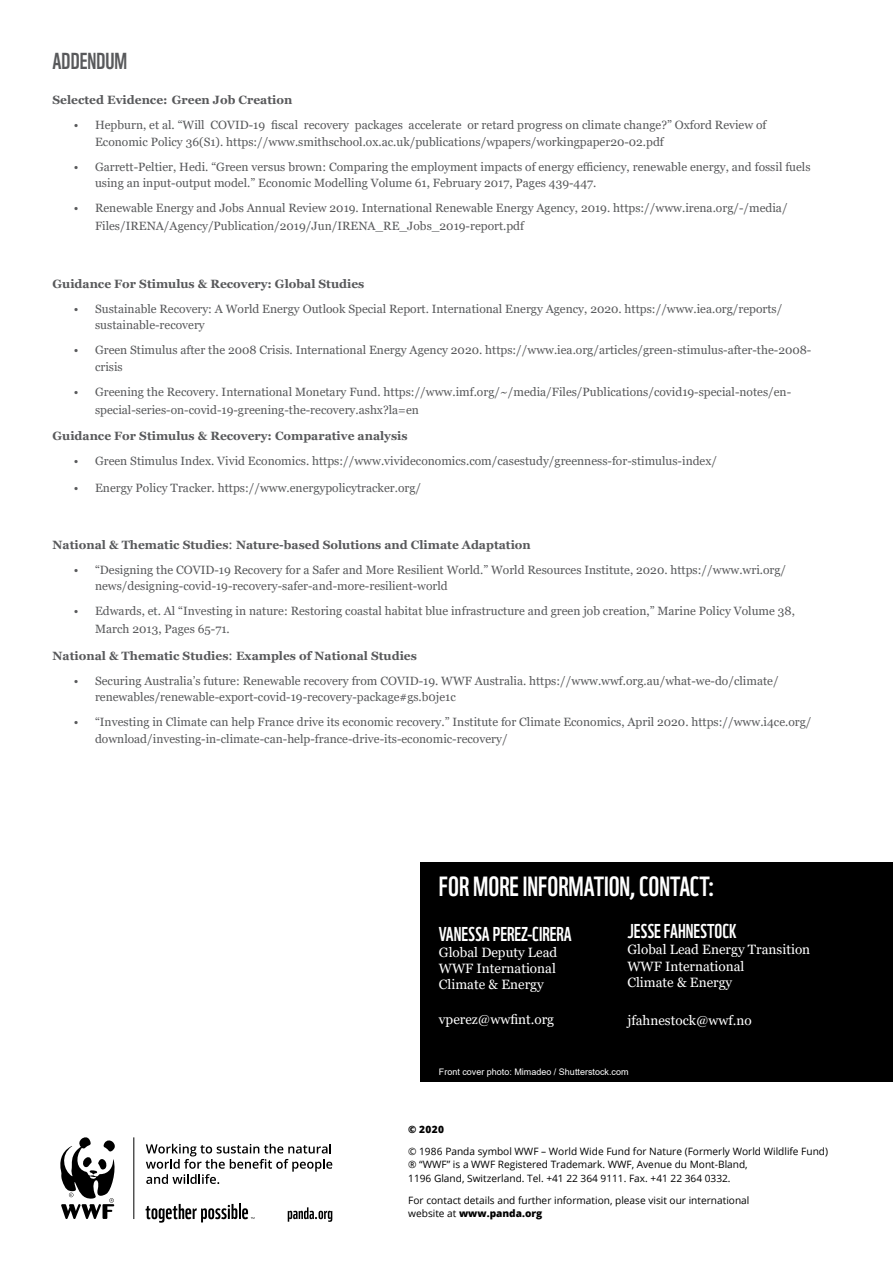
<style>
.page{position:relative;width:893px;height:1263px;background:#fff}
.page>*{position:absolute;margin:0;border:0;box-sizing:border-box;transform-origin:0 0}
.t1{font:27px "WWF";color:#fff}
.t2{font:22.5px "WWF";color:#58595b}
.t3{font:19.5px "WWF";color:#fff}
.t4{font:13.5px/16.2px "Georgia";color:#fff;text-align:justify}
.t5{font:12px/16.5px "Georgia";color:#58595b}
.t6{font:700 12px "Georgia";color:#58595b}
.t7{font:10.2px/13.5px "Open Sans";color:#000}
.t8{font:800 10.2px "Open Sans";color:#000}
.t9{font:9px "Arial";color:#fff}
.s1{font-weight:400;font-size:13.5px}
.s2{font-weight:800}
</style>
<div class="page">
<svg style="left:146px;top:1204px;width:108px;height:19px"></svg>
<svg style="left:60px;top:1137px;width:55px;height:82px"></svg>
<hr style="left:133px;top:1137px;width:1px;height:82px;background:#000">
<svg style="left:146px;top:1144px;width:186px;height:40px"></svg>
<svg style="left:288px;top:1207px;width:44px;height:15px"></svg>
<div style="left:420px;top:862px;width:473px;height:220px;background:#000"></div>
<h2 class="t2" style="left:53px;top:43px;width:76px">ADDENDUM</h2>
<p class="t6" style="left:53px;top:92px;width:241px">Selected Evidence: Green Job Creation</p>
<p class="t5" style="left:95px;top:117px;width:673px;text-indent:-21px">• Hepburn, et al. “Will COVID-19 fiscal recovery packages accelerate or retard progress on climate change?” Oxford Review of<br>Economic Policy 36(S1). https://www.smithschool.ox.ac.uk/publications/wpapers/workingpaper20-02.pdf</p>
<p class="t5" style="left:95px;top:159px;width:717px;text-indent:-21px">• Garrett-Peltier, Hedi. “Green versus brown: Comparing the employment impacts of energy efficiency, renewable energy, and fossil fuels using an input-output model.” Economic Modelling Volume 61, February 2017, Pages 439-447.</p>
<p class="t5" style="left:95px;top:199px;width:694px;line-height:18px;text-indent:-21px">• Renewable Energy and Jobs Annual Review 2019. International Renewable Energy Agency, 2019. https://www.irena.org/-/media/<br>Files/IRENA/Agency/Publication/2019/Jun/IRENA_RE_Jobs_2019-report.pdf</p>
<p class="t6" style="left:53px;top:276px;width:313px">Guidance For Stimulus &amp; Recovery: Global Studies</p>
<p class="t5" style="left:95px;top:300px;width:689px;text-indent:-21px">• Sustainable Recovery: A World Energy Outlook Special Report. International Energy Agency, 2020. https://www.iea.org/reports/ sustainable-recovery</p>
<p class="t5" style="left:95px;top:342px;width:718px;text-indent:-21px">• Green Stimulus after the 2008 Crisis. International Energy Agency 2020. https://www.iea.org/articles/green-stimulus-after-the-2008- crisis</p>
<p class="t5" style="left:95px;top:383px;width:698px;line-height:18px;text-indent:-21px">• Greening the Recovery. International Monetary Fund. https://www.imf.org/~/media/Files/Publications/covid19-special-notes/en&shy;special-series-on-covid-19-greening-the-recovery.ashx?la=en</p>
<p class="t6" style="left:53px;top:428px;width:357px">Guidance For Stimulus &amp; Recovery: Comparative analysis</p>
<p class="t5" style="left:74px;top:453px;width:645px">• Green Stimulus Index. Vivid Economics. https://www.vivideconomics.com/casestudy/greenness-for-stimulus-index/</p>
<p class="t5" style="left:74px;top:479px;width:349px">• Energy Policy Tracker. https://www.energypolicytracker.org/</p>
<p class="t6" style="left:53px;top:537px;width:480px">National &amp; Thematic Studies<span class="s1">:</span> Nature-based Solutions and Climate Adaptation</p>
<p class="t5" style="left:95px;top:562px;width:693px;text-indent:-21px">• “Designing the COVID-19 Recovery for a Safer and More Resilient World.” World Resources Institute, 2020. https://www.wri.org/ news/designing-covid-19-recovery-safer-and-more-resilient-world</p>
<p class="t5" style="left:95px;top:602px;width:701px;line-height:18px;text-indent:-21px">• Edwards, et. Al “Investing in nature: Restoring coastal habitat blue infrastructure and green job creation,” Marine Policy Volume 38,<br>March 2013, Pages 65-71.</p>
<p class="t6" style="left:53px;top:648px;width:366px">National &amp; Thematic Studies<span class="s1">:</span> Examples of National Studies</p>
<p class="t5" style="left:95px;top:673px;width:685px;text-indent:-21px">• Securing Australia’s future: Renewable recovery from COVID-19. WWF Australia. https://www.wwf.org.au/what-we-do/climate/ renewables/renewable-export-covid-19-recovery-package#gs.b0je1c</p>
<p class="t5" style="left:95px;top:714px;width:718px;text-indent:-21px">• “Investing in Climate can help France drive its economic recovery.” Institute for Climate Economics, April 2020. https://www.i4ce.org/ download/investing-in-climate-can-help-france-drive-its-economic-recovery/</p>
<h1 class="t1" style="left:439px;top:865px;width:277px">FOR MORE INFORMATION, CONTACT:</h1>
<h3 class="t3" style="left:439px;top:918px;width:134px">VANESSA PEREZ-CIRERA</h3>
<p class="t4" style="left:439px;top:944px;width:120px">Global Deputy Lead WWF International Climate &amp; Energy</p>
<p class="t4" style="left:439px;top:1011px;width:117px">vperez@wwfint.org</p>
<h3 class="t3" style="left:627px;top:916px;width:111px">JESSE FAHNESTOCK</h3>
<p class="t4" style="left:627px;top:942px;width:184px;text-align:left">Global Lead Energy Transition<br>WWF International<br>Climate &amp; Energy</p>
<p class="t4" style="left:627px;top:1012px;width:126px">jfahnestock@wwf.no</p>
<p class="t9" style="left:439px;top:1066px;width:191px">Front cover photo: Mimadeo / Shutterstock.com</p>
<p class="t8" style="left:408px;top:1121px;width:37px">© 2020</p>
<p class="t7" style="left:408px;top:1144px;width:421px">© 1986 Panda symbol WWF – World Wide Fund for Nature (Formerly World Wildlife Fund) ® “WWF” is a WWF Registered Trademark. WWF, Avenue du Mont-Bland,<br>1196 Gland, Switzerland. Tel. +41 22 364 9111. Fax. +41 22 364 0332.</p>
<p class="t7" style="left:408px;top:1193px;width:343px">For contact details and further information, please visit our international website at <span class="s2">www.panda.org</span></p>
</div>
